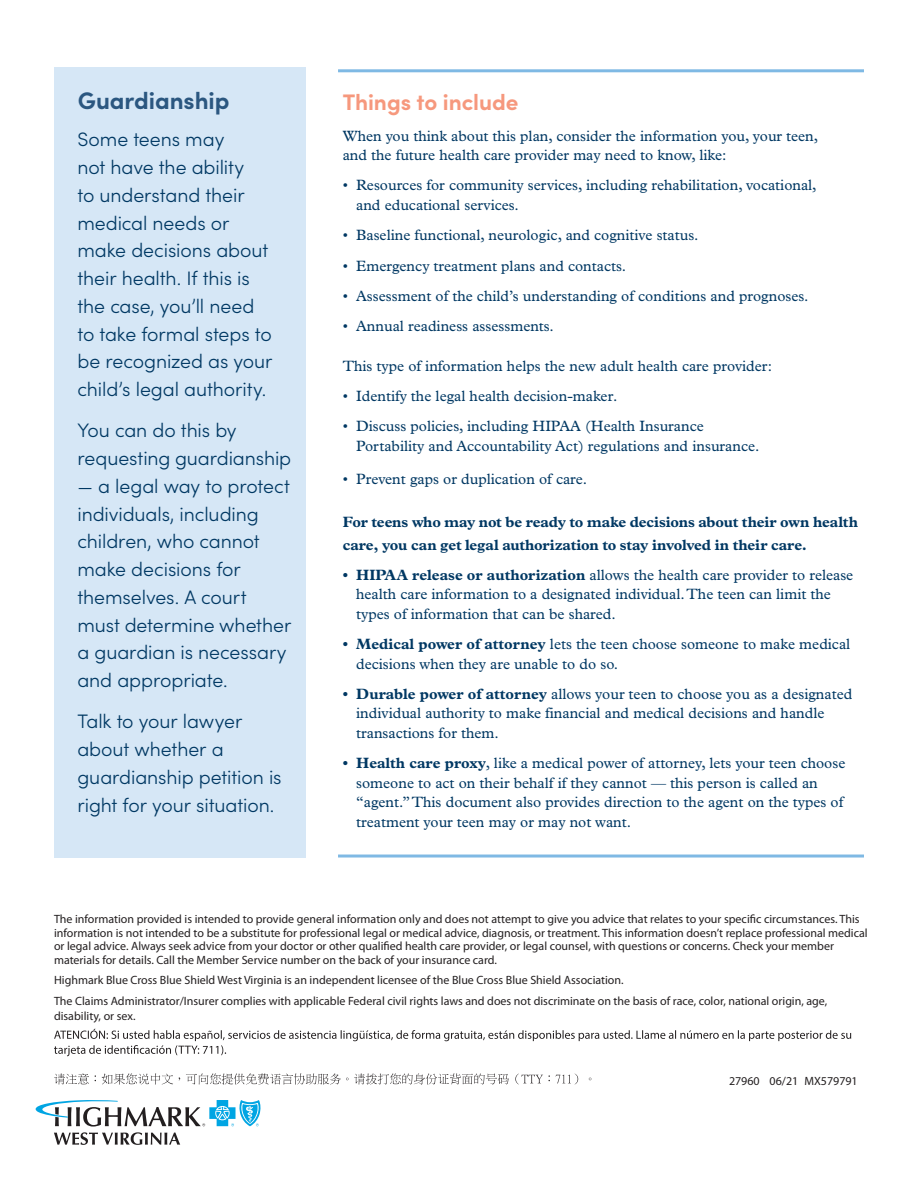
<style>
.page{position:relative;width:918px;height:1188px;background:#fff}
.page>*{position:absolute;margin:0;border:0;box-sizing:border-box;transform-origin:0 0}
.t1{font:700 24px "Sofia Pro";letter-spacing:-.005em;color:#2b5780}
.t2{font:700 22.5px "Sofia Pro";letter-spacing:-.005em;color:#f6987d}
.t3{font:300 19.5px/27.8px "Sofia Pro";letter-spacing:-.005em;color:#003863}
.basic_body{font:15px/19.5px "Plantin MT Pro";color:#003863}
.basic_body-2{font:700 15px/22.5px "Plantin MT Pro";letter-spacing:-.01em;color:#003863}
.Body_Copy{font:12px/13.5px "Myriad Pro";color:#231f20}
.s1{font-weight:700}
</style>
<div class="page">
<div style="left:54px;top:68px;width:252px;height:790px;background:#d6e7f6"></div>
<hr style="left:338px;top:855px;width:526px;height:3px;background:#7fb9e4">
<hr style="left:338px;top:69px;width:526px;height:3px;background:#7fb9e4">
<svg style="left:35px;top:1100px;width:226px;height:45px"></svg>
<svg style="left:54px;top:1029px;width:797px;height:27px"></svg>
<svg style="left:54px;top:1073px;width:537px;height:12px"></svg>
<p class="t1" style="left:78px;top:82px;width:153px">Guardianship</p>
<p class="t2" style="left:343px;top:85px;width:177px">Things to include</p>
<p class="basic_body" style="left:343px;top:126px;width:477px">When you think about this plan, consider the information you, your teen, and the future health care provider may need to know, like:</p>
<p class="basic_body" style="left:356px;top:176px;width:462px;text-indent:-14px">• Resources for community services, including rehabilitation, vocational, and educational services.</p>
<p class="basic_body" style="left:343px;top:226px;width:357px">• Baseline functional, neurologic, and cognitive status.</p>
<p class="basic_body" style="left:343px;top:256px;width:285px">• Emergency treatment plans and contacts.</p>
<p class="basic_body" style="left:343px;top:286px;width:467px">• Assessment of the child’s understanding of conditions and prognoses.</p>
<p class="basic_body" style="left:343px;top:316px;width:213px">• Annual readiness assessments.</p>
<p class="basic_body" style="left:343px;top:356px;width:431px">This type of information helps the new adult health care provider:</p>
<p class="basic_body" style="left:343px;top:386px;width:276px">• Identify the legal health decision-maker.</p>
<p class="basic_body" style="left:356px;top:417px;width:405px;text-indent:-14px">• Discuss policies, including HIPAA (Health Insurance<br>Portability and Accountability Act) regulations and insurance.</p>
<p class="basic_body" style="left:343px;top:470px;width:246px">• Prevent gaps or duplication of care.</p>
<p class="basic_body-2" style="left:343px;top:511px;width:517px">For teens who may not be ready to make decisions about their own health care, you can get legal authorization to stay involved in their care.</p>
<p class="basic_body" style="left:356px;top:565px;width:499px;text-indent:-14px"><span class="s1">• HIPAA release or authorization</span> allows the health care provider to release health care information to a designated individual. The teen can limit the types of information that can be shared.</p>
<p class="basic_body" style="left:356px;top:634px;width:496px;text-indent:-14px"><span class="s1">• Medical power of attorney</span> lets the teen choose someone to make medical decisions when they are unable to do so.</p>
<p class="basic_body" style="left:356px;top:684px;width:498px;text-indent:-14px"><span class="s1">• Durable power of attorney</span> allows your teen to choose you as a designated individual authority to make financial and medical decisions and handle transactions for them.</p>
<p class="basic_body" style="left:356px;top:754px;width:491px;text-indent:-14px"><span class="s1">• Health care proxy</span>, like a medical power of attorney, lets your teen choose someone to act on their behalf if they cannot — this person is called an “agent.” This document also provides direction to the agent on the types of treatment your teen may or may not want.</p>
<p class="t3" style="left:77px;top:125px;width:196px">Some teens may<br>not have the ability<br>to understand their medical needs or make decisions about their health. If this is the case, you’ll need to take formal steps to be recognized as your child’s legal authority.</p>
<p class="t3" style="left:77px;top:416px;width:215px">You can do this by requesting guardianship</p>
<p class="t3" style="left:77px;top:471px;width:215px">— a legal way to protect individuals, including children, who cannot make decisions for themselves. A court must determine whether a guardian is necessary and appropriate.</p>
<p class="t3" style="left:77px;top:707px;width:206px">Talk to your lawyer about whether a guardianship petition is right for your situation.</p>
<p class="Body_Copy" style="left:54px;top:912px;width:815px">The information provided is intended to provide general information only and does not attempt to give you advice that relates to your specific circumstances. This information is not intended to be a substitute for professional legal or medical advice, diagnosis, or treatment. This information doesn’t replace professional medical or legal advice. Always seek advice from your doctor or other qualified health care provider, or legal counsel, with questions or concerns. Check your member materials for details. Call the Member Service number on the back of your insurance card.</p>
<p class="Body_Copy" style="left:54px;top:973px;width:571px">Highmark Blue Cross Blue Shield West Virginia is an independent licensee of the Blue Cross Blue Shield Association.</p>
<p class="Body_Copy" style="left:54px;top:994px;width:775px;line-height:14.4px">The Claims Administrator/Insurer complies with applicable Federal civil rights laws and does not discriminate on the basis of race, color, national origin, age, disability, or sex.</p>
<p class="Body_Copy" style="left:729px;top:1074px;width:32px">27960</p>
<p class="Body_Copy" style="left:770px;top:1074px;width:90px">06/21 MX579791</p>
</div>
